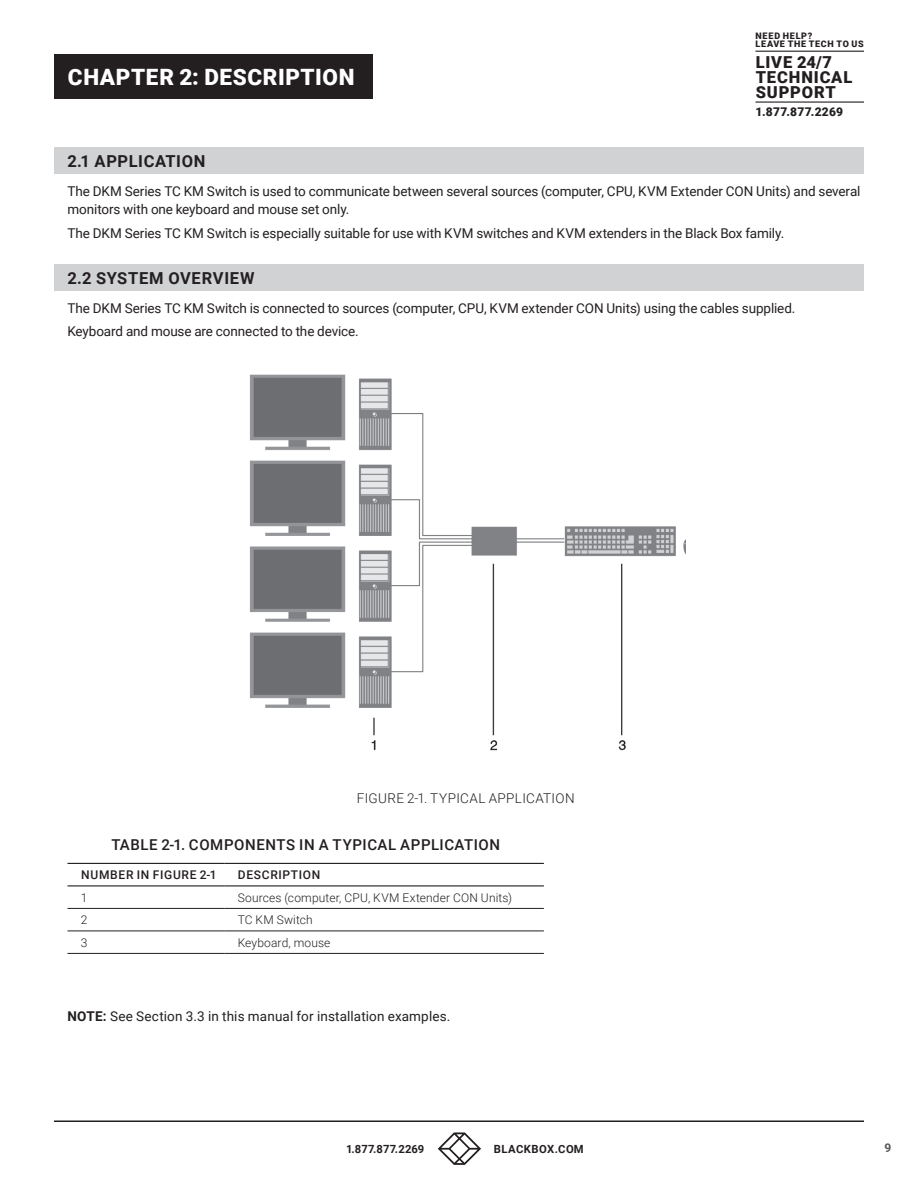
<style>
.page{position:relative;width:918px;height:1188px;background:#fff}
.page>*{position:absolute;margin:0;border:0;box-sizing:border-box;transform-origin:0 0}
.t1{font:900 22.5px "Roboto";letter-spacing:.03em;color:#fff}
.t2{font:700 16.5px "Roboto";letter-spacing:.04em;color:#231f20}
.t3{font:900 16.5px/15px "Roboto";letter-spacing:.05em;color:#231f20}
.t4{font:500 15px "Roboto";letter-spacing:.035em;color:#231f20}
.t5{font:13.5px/18px "Roboto";letter-spacing:-.005em;color:#231f20}
.t6{font:300 13.5px "Roboto";letter-spacing:.025em;color:#231f20}
.t7{font:300 12px "Roboto";letter-spacing:.015em;color:#231f20}
.t8{font:500 12px "Roboto";letter-spacing:.06em;color:#231f20}
.t9{font:900 12px "Roboto";letter-spacing:.02em;color:#231f20}
.t10{font:700 12px "Roboto";color:#57585a}
.t11{font:700 11.25px "Roboto";letter-spacing:.02em;color:#231f20}
.t12{font:700 11.25px "Roboto";letter-spacing:.045em;color:#231f20}
.t13{font:900 9px/8.6px "Roboto";letter-spacing:.08em;color:#231f20}
.s1{font-weight:700}
</style>
<div class="page">
<hr style="left:54px;top:1120px;width:810px;height:2px;background:#231f20">
<svg style="left:438px;top:1132px;width:43px;height:33px"></svg>
<hr style="left:755px;top:51px;width:109px;height:1px;background:#231f20">
<hr style="left:755px;top:101px;width:109px;height:2px;background:#231f20">
<div style="left:54px;top:54px;width:319px;height:44px;background:#231f20"></div>
<div style="left:54px;top:148px;width:810px;height:26px;background:#d1d2d4"></div>
<div style="left:54px;top:264px;width:810px;height:27px;background:#d1d2d4"></div>
<img style="left:249px;top:374px;width:437px;height:377px">
<hr style="left:68px;top:863px;width:156px;height:1px;background:#231f20">
<hr style="left:224px;top:863px;width:320px;height:1px;background:#231f20">
<hr style="left:68px;top:908px;width:156px;height:1px;background:#231f20">
<hr style="left:224px;top:908px;width:320px;height:1px;background:#231f20">
<hr style="left:68px;top:931px;width:156px;height:1px;background:#231f20">
<hr style="left:224px;top:931px;width:320px;height:1px;background:#231f20">
<hr style="left:68px;top:953px;width:156px;height:1px;background:#231f20">
<hr style="left:224px;top:953px;width:320px;height:1px;background:#231f20">
<hr style="left:224px;top:885px;width:320px;height:1px;background:#231f20">
<hr style="left:68px;top:885px;width:156px;height:1px;background:#231f20">
<h1 class="t1" style="left:68px;top:61px;width:288px">CHAPTER 2: DESCRIPTION</h1>
<p class="t13" style="left:756px;top:31px;width:110px">NEED HELP?<br>LEAVE THE TECH TO US</p>
<p class="t3" style="left:756px;top:54px;width:98px">LIVE 24/7<br>TECHNICAL<br>SUPPORT</p>
<p class="t9" style="left:755px;top:103px;width:89px">1.877.877.2269</p>
<p class="t2" style="left:68px;top:149px;width:140px">2.1 APPLICATION</p>
<p class="t5" style="left:68px;top:182px;width:795px">The DKM Series TC KM Switch is used to communicate between several sources (computer, CPU, KVM Extender CON Units) and several monitors with one keyboard and mouse set only.</p>
<p class="t5" style="left:68px;top:223px;width:718px">The DKM Series TC KM Switch is especially suitable for use with KVM switches and KVM extenders in the Black Box family.</p>
<p class="t2" style="left:68px;top:266px;width:189px">2.2 SYSTEM OVERVIEW</p>
<p class="t5" style="left:68px;top:296px;width:729px;line-height:23.4px">The DKM Series TC KM Switch is connected to sources (computer, CPU, KVM extender CON Units) using the cables supplied.<br>Keyboard and mouse are connected to the device.</p>
<p class="t6" style="left:357px;top:788px;width:219px">FIGURE 2-1. TYPICAL APPLICATION</p>
<p class="t4" style="left:111px;top:834px;width:390px">TABLE 2-1. COMPONENTS IN A TYPICAL APPLICATION</p>
<p class="t8" style="left:81px;top:866px;width:137px">NUMBER IN FIGURE 2-1</p>
<p class="t8" style="left:238px;top:866px;width:84px">DESCRIPTION</p>
<p class="t7" style="left:81px;top:889px;width:8px">1</p>
<p class="t7" style="left:238px;top:889px;width:276px">Sources (computer, CPU, KVM Extender CON Units)</p>
<p class="t7" style="left:81px;top:911px;width:8px">2</p>
<p class="t7" style="left:238px;top:911px;width:77px">TC KM Switch</p>
<p class="t7" style="left:81px;top:934px;width:8px">3</p>
<p class="t7" style="left:238px;top:934px;width:94px">Keyboard, mouse</p>
<p class="t5" style="left:68px;top:1007px;width:384px"><span class="s1">NOTE:</span> See Section 3.3 in this manual for installation examples.</p>
<p class="t11" style="left:346px;top:1141px;width:80px">1.877.877.2269</p>
<p class="t12" style="left:494px;top:1141px;width:91px">BLACKBOX.COM</p>
<p class="t10" style="left:885px;top:1139px;width:8px">9</p>
</div>
